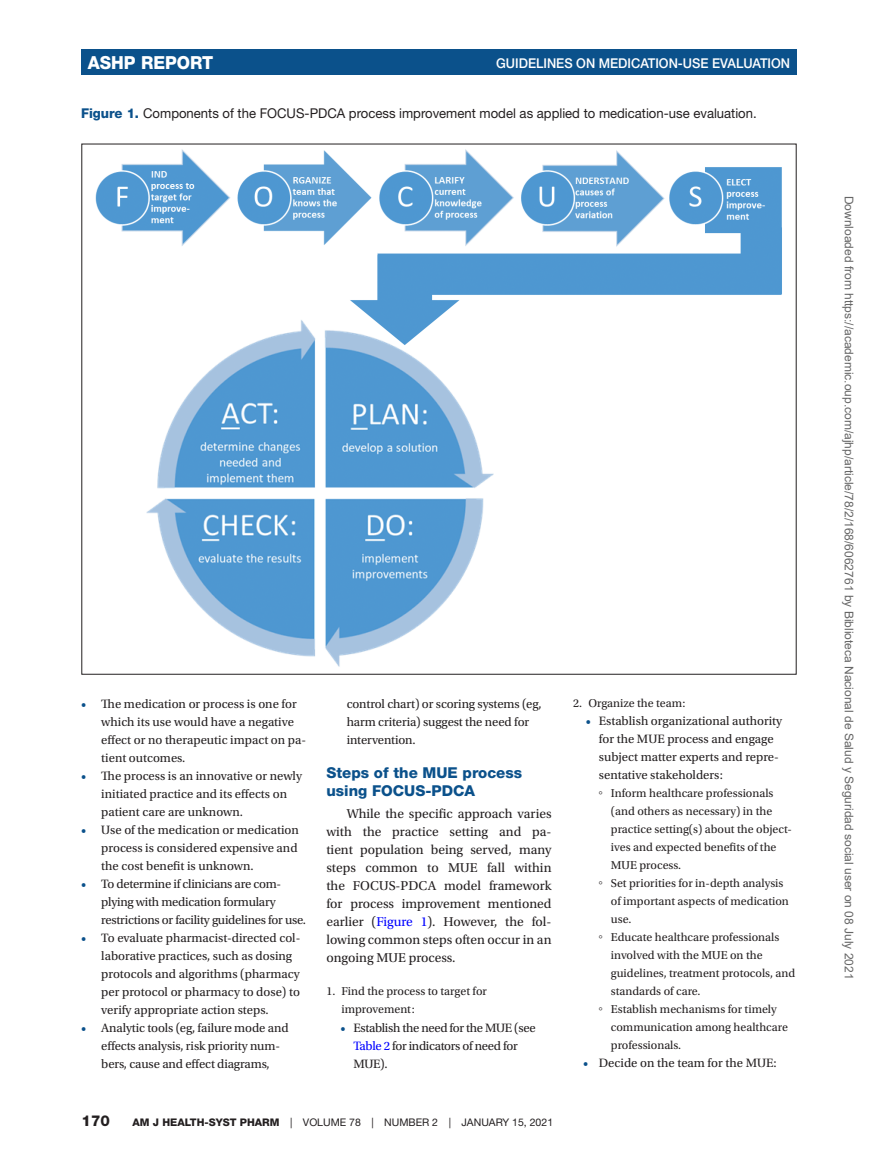
<style>
.page{position:relative;width:878px;height:1175px;background:#fff}
.page>*{position:absolute;margin:0;border:0;box-sizing:border-box;transform-origin:0 0}
.t1{font:800 18px "Helvetica Neue LT Std";color:#fff;scale:.95 1}
.t2{font:800 15px/18px "Helvetica Neue LT Std";color:#0b518b}
.t3{font:800 15px "Helvetica Neue LT Std";color:#231f20}
.t4{font:13.5px/18px "Utopia Std";color:#231f20;text-align:justify}
.t5{font:13.5px "Helvetica Neue LT Std";color:#231f20}
.t6{font:500 13.5px "Helvetica Neue LT Std";color:#fff;scale:.95 1}
.t7{font:12.75px/18px "Utopia Std";color:#231f20}
.t8{font:12.75px/18px "Utopia Std";letter-spacing:-.02em;color:#231f20}
.t9{font:12.75px/18px "Utopia Std";letter-spacing:-.025em;color:#231f20}
.t10{font:12px/18px "Utopia Std";color:#231f20}
.t11{font:12px "Arial";color:#666}
.t12{font:10.5px "Helvetica Neue LT Std";color:#231f20}
.s1{font-weight:800;color:#0b518b}
.s2{color:#0b518b}
.s3{color:#00f}
.s4{font-weight:800}
.s5{font-family:"Gandhari Unicode"}
</style>
<div class="page">
<div style="left:81px;top:50px;width:715px;height:25px;background:#0b518b"></div>
<img style="left:96px;top:149px;width:686px;height:518px">
<h1 class="t1" style="left:88px;top:52px;width:134px">ASHP REPORT</h1>
<p class="t6" style="left:496px;top:55px;width:311px">GUIDELINES ON MEDICATION-USE EVALUATION</p>
<p class="t5" style="left:81px;top:105px;width:677px"><span class="s1">Figure 1.</span> Components of the FOCUS-PDCA process improvement model as applied to medication-use evaluation.</p>
<p class="t7" style="left:101px;top:694px;width:206px;text-indent:-20px"><span class="s2">•</span> The medication or process is one for which its use would have a negative effect or no therapeutic impact on pa&shy;tient outcomes.</p>
<p class="t7" style="left:101px;top:766px;width:202px;text-indent:-20px"><span class="s2">•</span> The process is an innovative or newly initiated practice and its effects on patient care are unknown.</p>
<p class="t7" style="left:101px;top:820px;width:199px;text-align:justify;text-indent:-20px"><span class="s2">•</span> Use of the medication or medication process is considered expensive and the cost benefit is unknown.</p>
<p class="t8" style="left:101px;top:874px;width:206px;text-indent:-20px"><span class="s2">•</span> To determine if clinicians are com&shy;plying with medication formulary restrictions or facility guidelines for use.</p>
<p class="t7" style="left:101px;top:928px;width:201px;text-indent:-20px"><span class="s2">•</span> To evaluate pharmacist-directed col&shy;laborative practices, such as dosing protocols and algorithms (pharmacy per protocol or pharmacy to dose) to verify appropriate action steps.</p>
<p class="t7" style="left:101px;top:1018px;width:189px;text-indent:-20px"><span class="s2">•</span> Analytic tools (eg, failure mode and effects analysis, risk priority num&shy;bers, cause and effect diagrams,</p>
<p class="t7" style="left:346px;top:694px;width:196px">control chart) or scoring systems (eg, harm criteria) suggest the need for intervention.</p>
<p class="t2" style="left:326px;top:763px;width:197px">Steps of the MUE process using FOCUS-PDCA</p>
<p class="t4" style="left:326px;top:805px;width:227px;text-indent:20px">While the specific approach varies with the practice setting and pa&shy;tient population being served, many steps common to MUE fall within the FOCUS-PDCA model framework for process improvement mentioned earlier (<span class="s3">Figure 1</span>). However, the fol&shy;lowing common steps often occur in an ongoing MUE process.</p>
<p class="t10" style="left:341px;top:982px;width:147px;text-indent:-15px">1. Find the process to target for improvement:</p>
<p class="t9" style="left:353px;top:1018px;width:184px;text-indent:-13px"><span class="s2">•</span> Establish the need for the MUE (see<br><span class="s3">Table 2</span> for indicators of need for<br>MUE).</p>
<p class="t3" style="left:82px;top:1112px;width:30px">170</p>
<p class="t12" style="left:132px;top:1116px;width:422px"><span class="s4">AM J HEALTH-SYST PHARM</span> | VOLUME 78 | NUMBER 2 | JANUARY 15, 2021</p>
<p class="t10" style="left:573px;top:694px;width:114px">2. Organize the team:</p>
<p class="t7" style="left:598px;top:712px;width:185px;text-indent:-13px"><span class="s2">•</span> Establish organizational authority for the MUE process and engage subject matter experts and repre&shy;sentative stakeholders:</p>
<p class="t10" style="left:598px;top:784px;width:176px"><span class="s5">◦</span> Inform healthcare professionals</p>
<p class="t10" style="left:610px;top:802px;width:163px">(and others as necessary) in the</p>
<p class="t10" style="left:610px;top:820px;width:183px">practice setting(s) about the object-</p>
<p class="t10" style="left:610px;top:838px;width:167px">ives and expected benefits of the</p>
<p class="t10" style="left:610px;top:856px;width:72px">MUE process.</p>
<p class="t10" style="left:598px;top:874px;width:186px"><span class="s5">◦</span> Set priorities for in-depth analysis</p>
<p class="t10" style="left:610px;top:892px;width:180px">of important aspects of medication</p>
<p class="t10" style="left:610px;top:910px;width:22px">use.</p>
<p class="t10" style="left:598px;top:928px;width:182px"><span class="s5">◦</span> Educate healthcare professionals</p>
<p class="t10" style="left:610px;top:946px;width:153px">involved with the MUE on the</p>
<p class="t10" style="left:610px;top:964px;width:186px">guidelines, treatment protocols, and</p>
<p class="t10" style="left:610px;top:982px;width:91px">standards of care.</p>
<p class="t10" style="left:598px;top:1000px;width:179px"><span class="s5">◦</span> Establish mechanisms for timely</p>
<p class="t10" style="left:610px;top:1018px;width:179px">communication among healthcare</p>
<p class="t10" style="left:610px;top:1036px;width:72px">professionals.</p>
<p class="t7" style="left:583px;top:1054px;width:195px"><span class="s2">•</span> Decide on the team for the MUE:</p>
<p class="t11" style="left:853px;top:196px;width:785px;rotate:90deg">Downloaded from https://academic.oup.com/ajhp/article/78/2/168/6062761 by Biblioteca Nacional de Salud y Seguridad social user on 08 July 2021</p>
</div>
